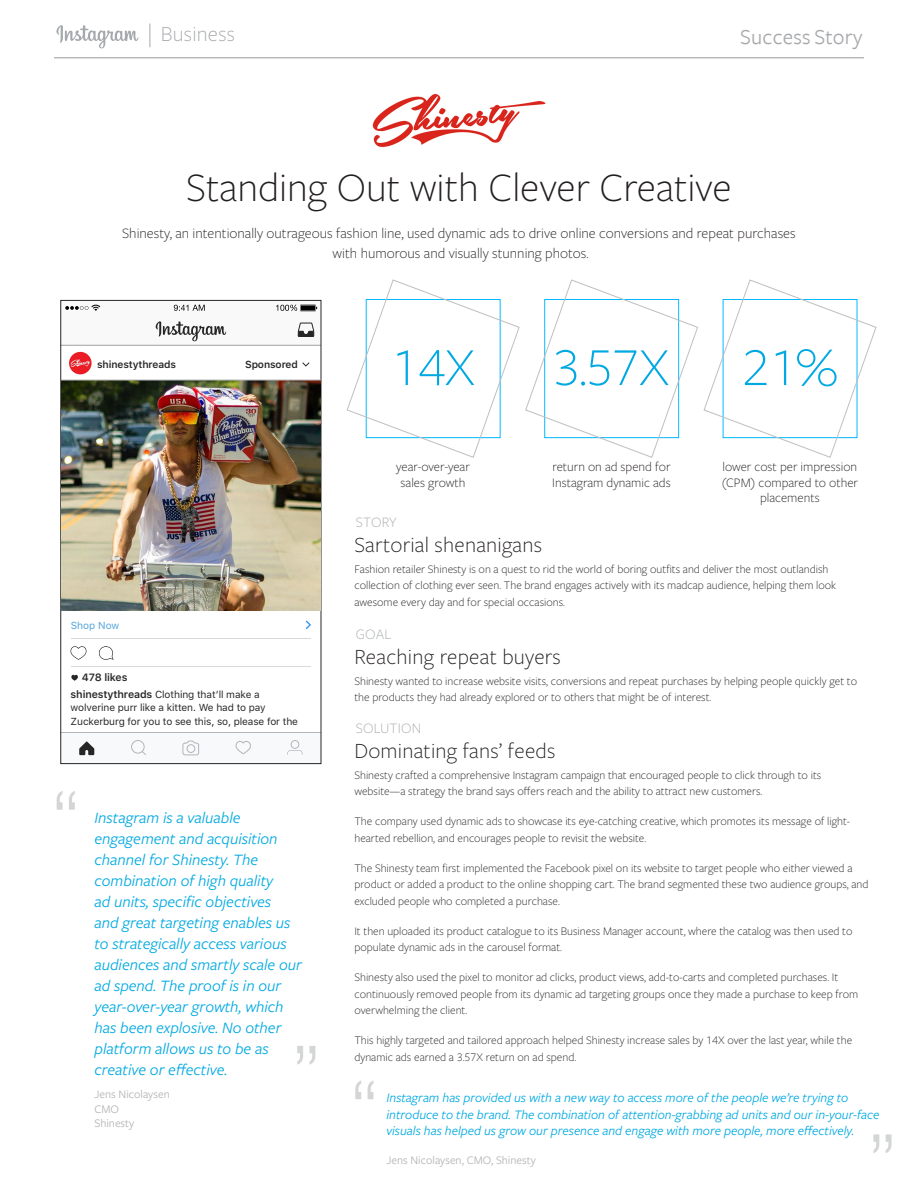
<style>
.page{position:relative;width:918px;height:1188px;background:#fff}
.page>*{position:absolute;margin:0;border:0;box-sizing:border-box;transform-origin:0 0}
.t1{font:300 55.5px "Freight Sans LF Pro";letter-spacing:-.015em;color:#00a9e1}
.t2{font:300 42px "Freight Sans LF Pro";color:#231f20}
.t3{font:300 22.5px "Freight Sans LF Pro";letter-spacing:.01em;color:#231f20}
.t4{font:22.2px "Freight Sans";letter-spacing:.01em;color:#a6a8ab}
.t5{font:300 22.2px "Freight Sans Pro";letter-spacing:.01em;color:#a6a8ab}
.t6{font:italic 16.5px/21px "Freight Sans LF Pro";color:#00a9e1}
.t7{font:300 15px/19.5px "Freight Sans LF Pro";color:#231f20;text-align:center}
.t8{font:300 15px "Freight Sans LF Pro";letter-spacing:.01em;color:#a5a9ac}
.t9{font:italic 13.5px/16.5px "Freight Sans LF Pro";color:#00a9e1}
.t10{font:300 13.5px/15.8px "Freight Sans LF Pro";color:#231f20;text-align:center}
.t11{font:300 12px/16.5px "Freight Sans LF Pro";color:#231f20}
.t12{font:12px "Freight Sans LF Pro";color:#b3b3b3}
.t13{font:600 10.5px "SFUI Text";letter-spacing:-.01em;color:#262626}
.t14{font:10.2px/13.5px "SFUI Text";letter-spacing:-.01em;color:#262626}
.t15{font:600 10.2px "SFUI Text";letter-spacing:-.01em;color:#262626}
.t16{font:10.2px "SFUI Text";color:#53a5db}
.s1{font-weight:600;font-size:10.5px}
</style>
<div class="page">
<hr style="left:54px;top:57px;width:810px;height:1px;background:#b3b3b3">
<svg style="left:56px;top:25px;width:82px;height:23px"></svg>
<svg style="left:150px;top:23px;width:1px;height:24px"></svg>
<svg style="left:57px;top:791px;width:18px;height:19px"></svg>
<svg style="left:297px;top:1046px;width:18px;height:19px"></svg>
<svg style="left:355px;top:1080px;width:18px;height:19px"></svg>
<svg style="left:873px;top:1134px;width:19px;height:19px"></svg>
<svg style="left:347px;top:279px;width:530px;height:179px"></svg>
<img style="left:372px;top:93px;width:174px;height:55px">
<div style="left:61px;top:300px;width:260px;height:45px;background:#f9f9f9"></div>
<svg style="left:156px;top:321px;width:70px;height:20px"></svg>
<svg style="left:298px;top:322px;width:16px;height:15px"></svg>
<svg style="left:65px;top:305px;width:35px;height:6px"></svg>
<svg style="left:174px;top:305px;width:31px;height:6px"></svg>
<svg style="left:276px;top:305px;width:41px;height:6px"></svg>
<hr style="left:71px;top:667px;width:240px;height:1px;background:#dbdada">
<hr style="left:71px;top:638px;width:240px;height:1px;background:#dbdada">
<svg style="left:70px;top:646px;width:17px;height:14px"></svg>
<svg style="left:98px;top:646px;width:16px;height:14px"></svg>
<hr style="left:61px;top:345px;width:260px;height:1px;background:#b4b5b8">
<div style="left:61px;top:733px;width:260px;height:31px;background:#f8f9fa"></div>
<hr style="left:61px;top:732px;width:260px;height:1px;background:#b4b5b8">
<div style="left:291px;top:740px;width:8px;height:9px;border:1px solid #b4b5b8;border-radius:50%"></div>
<svg style="left:287px;top:750px;width:16px;height:5px"></svg>
<svg style="left:182px;top:740px;width:17px;height:16px"></svg>
<div style="left:131px;top:740px;width:14px;height:13px;border:1px solid #b4b5b8;border-radius:50%"></div>
<svg style="left:141px;top:750px;width:5px;height:5px"></svg>
<svg style="left:79px;top:741px;width:15px;height:14px"></svg>
<svg style="left:235px;top:741px;width:16px;height:13px"></svg>
<svg style="left:306px;top:620px;width:5px;height:9px"></svg>
<svg style="left:71px;top:675px;width:7px;height:6px"></svg>
<svg style="left:302px;top:362px;width:8px;height:5px"></svg>
<img style="left:61px;top:381px;width:260px;height:229px">
<img style="left:69px;top:352px;width:23px;height:22px;border-radius:11px">
<hr style="left:61px;top:380px;width:260px;height:1px;background:#b3b5b9">
<p class="t5" style="left:161px;top:20px;width:76px">Business</p>
<p class="t4" style="left:740px;top:25px;width:124px">Success Story</p>
<p class="t2" style="left:186px;top:159px;width:547px">Standing Out with Clever Creative</p>
<p class="t7" style="left:122px;top:223px;width:675px">Shinesty, an intentionally outrageous fashion line, used dynamic ads to drive online conversions and repeat purchases with humorous and visually stunning photos.</p>
<p class="t15" style="left:97px;top:357px;width:80px">shinestythreads</p>
<p class="t1" style="left:742px;top:330px;width:97px">21%</p>
<p class="t1" style="left:391px;top:330px;width:86px">14X</p>
<p class="t1" style="left:552px;top:330px;width:119px">3.57X</p>
<p class="t15" style="left:245px;top:357px;width:54px">Sponsored</p>
<p class="t16" style="left:71px;top:618px;width:50px">Shop Now</p>
<p class="t13" style="left:82px;top:670px;width:47px">478 likes</p>
<p class="t14" style="left:71px;top:688px;width:229px"><span class="s1">shinestythreads</span> Clothing that’ll make a wolverine purr like a kitten. We had to pay<br>Zuckerburg for you to see this, so, please for the</p>
<p class="t6" style="left:94px;top:806px;width:209px">Instagram is a valuable engagement and acquisition channel for Shinesty. The combination of high quality<br>ad units, specific objectives<br>and great targeting enables us to strategically access various audiences and smartly scale our ad spend. The proof is in our year-over-year growth, which has been explosive. No other platform allows us to be as creative or effective.</p>
<p class="t12" style="left:94px;top:1087px;width:77px">Jens Nicolaysen</p>
<p class="t12" style="left:94px;top:1101px;width:26px">CMO</p>
<p class="t12" style="left:94px;top:1115px;width:41px">Shinesty</p>
<p class="t10" style="left:396px;top:458px;width:75px">year-over-year sales growth</p>
<p class="t10" style="left:552px;top:458px;width:120px;text-align:left">return on ad spend for<br>Instagram dynamic ads</p>
<p class="t10" style="left:722px;top:458px;width:138px">lower cost per impression (CPM) compared to other placements</p>
<p class="t8" style="left:356px;top:512px;width:42px">STORY</p>
<p class="t3" style="left:354px;top:530px;width:189px">Sartorial shenanigans</p>
<p class="t11" style="left:354px;top:560px;width:483px">Fashion retailer Shinesty is on a quest to rid the world of boring outfits and deliver the most outlandish collection of clothing ever seen. The brand engages actively with its madcap audience, helping them look awesome every day and for special occasions.</p>
<p class="t8" style="left:356px;top:624px;width:37px">GOAL</p>
<p class="t3" style="left:354px;top:642px;width:208px">Reaching repeat buyers</p>
<p class="t11" style="left:354px;top:672px;width:504px">Shinesty wanted to increase website visits, conversions and repeat purchases by helping people quickly get to the products they had already explored or to others that might be of interest.</p>
<p class="t8" style="left:356px;top:718px;width:67px">SOLUTION</p>
<p class="t3" style="left:354px;top:736px;width:203px">Dominating fans’ feeds</p>
<p class="t11" style="left:354px;top:766px;width:468px">Shinesty crafted a comprehensive Instagram campaign that encouraged people to click through to its website—a strategy the brand says offers reach and the ability to attract new customers.</p>
<p class="t11" style="left:354px;top:813px;width:497px">The company used dynamic ads to showcase its eye-catching creative, which promotes its message of light&shy;hearted rebellion, and encourages people to revisit the website.</p>
<p class="t11" style="left:354px;top:859px;width:516px">The Shinesty team first implemented the Facebook pixel on its website to target people who either viewed a product or added a product to the online shopping cart. The brand segmented these two audience groups, and excluded people who completed a purchase.</p>
<p class="t11" style="left:354px;top:922px;width:500px">It then uploaded its product catalogue to its Business Manager account, where the catalog was then used to populate dynamic ads in the carousel format.</p>
<p class="t11" style="left:354px;top:969px;width:505px">Shinesty also used the pixel to monitor ad clicks, product views, add-to-carts and completed purchases. It continuously removed people from its dynamic ad targeting groups once they made a purchase to keep from overwhelming the client.</p>
<p class="t11" style="left:354px;top:1032px;width:499px">This highly targeted and tailored approach helped Shinesty increase sales by 14X over the last year, while the dynamic ads earned a 3.57X return on ad spend.</p>
<p class="t9" style="left:386px;top:1089px;width:495px">Instagram has provided us with a new way to access more of the people we’re trying to introduce to the brand. The combination of attention-grabbing ad units and our in-your-face visuals has helped us grow our presence and engage with more people, more effectively.</p>
<p class="t12" style="left:386px;top:1152px;width:151px">Jens Nicolaysen, CMO, Shinesty</p>
</div>
